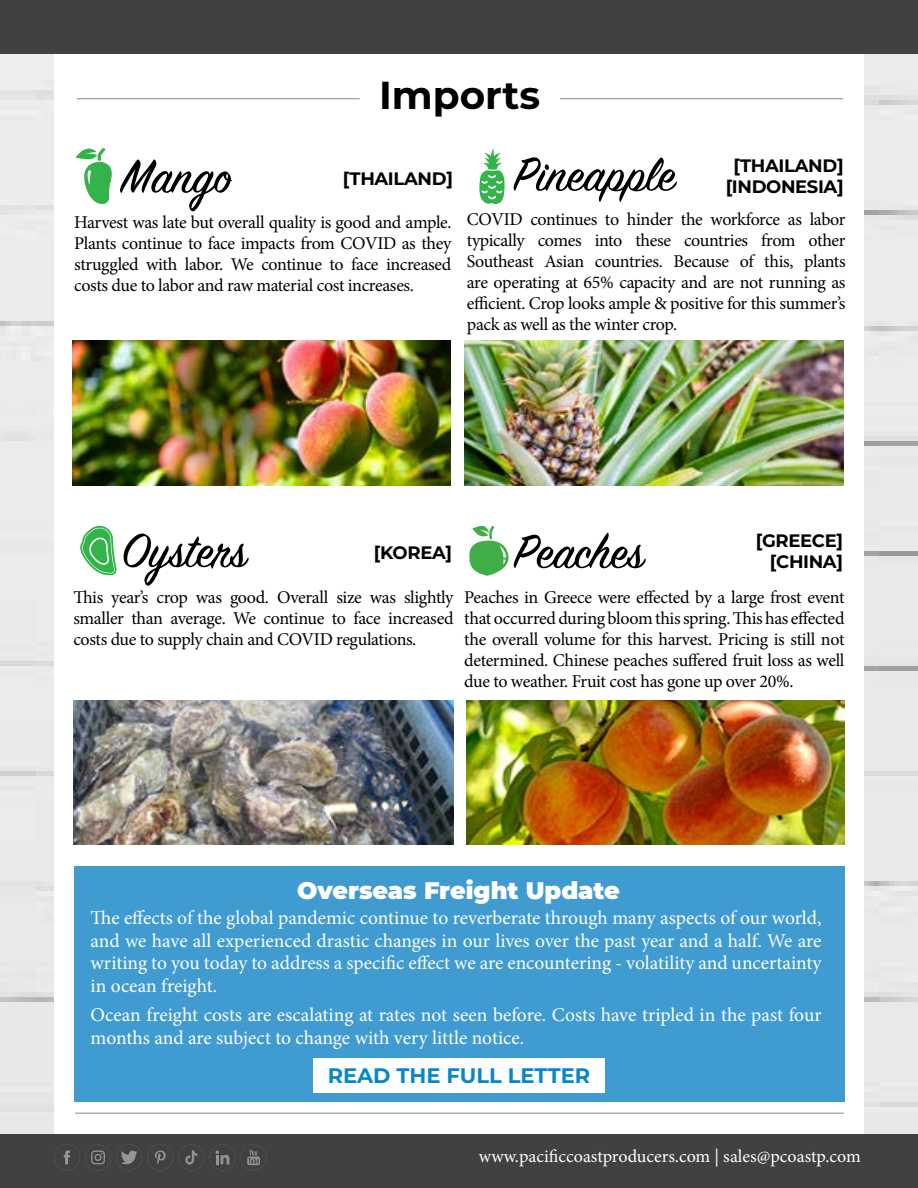
<style>
.page{position:relative;width:918px;height:1188px;background:#fff}
.page>*{position:absolute;margin:0;border:0;box-sizing:border-box;transform-origin:0 0}
.t1{font:700 39px "Montserrat";color:#000}
.t2{font:900 24px "Montserrat";color:#fff}
.t3{font:700 21px "Montserrat";color:#0786c8}
.t4{font:19.5px/22.5px "Minion Pro";color:#fff;text-align:justify}
.t5{font:18px/21px "Minion Pro";letter-spacing:-.025em;color:#000;text-align:justify}
.t6{font:700 18px/21px "Montserrat";letter-spacing:-.02em;color:#000;text-align:center}
.t7{font:18px "Minion Pro";color:#fff}
</style>
<div class="page">
<div style="left:0;top:1134px;width:918px;height:54px;background:#414141"></div>
<div style="left:0;top:0;width:918px;height:54px;background:#414141"></div>
<svg style="left:210px;top:1144px;width:25px;height:26px"></svg>
<svg style="left:54px;top:1144px;width:119px;height:26px"></svg>
<svg style="left:241px;top:1145px;width:26px;height:25px"></svg>
<svg style="left:179px;top:1145px;width:25px;height:25px"></svg>
<hr style="left:75px;top:1113px;width:769px;height:1px;background:#939598">
<svg style="left:514px;top:157px;width:163px;height:45px"></svg>
<svg style="left:479px;top:148px;width:26px;height:56px"></svg>
<svg style="left:76px;top:148px;width:156px;height:63px"></svg>
<svg style="left:124px;top:534px;width:125px;height:52px"></svg>
<svg style="left:80px;top:526px;width:37px;height:49px"></svg>
<img style="left:73px;top:340px;width:378px;height:145px">
<img style="left:73px;top:700px;width:381px;height:145px">
<img style="left:467px;top:700px;width:377px;height:145px">
<div style="left:74px;top:866px;width:770px;height:236px;background:#409bd1"></div>
<img style="left:465px;top:340px;width:378px;height:145px">
<hr style="left:77px;top:98px;width:283px;height:1px;background:#939598">
<hr style="left:560px;top:98px;width:283px;height:1px;background:#939598">
<div style="left:313px;top:1058px;width:292px;height:35px;background:#fff"></div>
<svg style="left:469px;top:525px;width:177px;height:51px"></svg>
<h1 class="t1" style="left:379px;top:67px;width:163px">Imports</h1>
<p class="t6" style="left:343px;top:167px;width:112px">[THAILAND]</p>
<p class="t6" style="left:726px;top:154px;width:119px">[THAILAND] [INDONESIA]</p>
<p class="t5" style="left:74px;top:212px;width:379px">Harvest was late but overall quality is good and ample.<br>Plants continue to face impacts from COVID as they struggled with labor. We continue to face increased costs due to labor and raw material cost increases.</p>
<p class="t5" style="left:467px;top:209px;width:380px">COVID continues to hinder the workforce as labor typically comes into these countries from other Southeast Asian countries. Because of this, plants are operating at 65% capacity and are not running as efficient. Crop looks ample &amp; positive for this summer’s pack as well as the winter crop.</p>
<p class="t6" style="left:374px;top:541px;width:80px">[KOREA]</p>
<p class="t6" style="left:756px;top:529px;width:89px;text-align:right">[GREECE] [CHINA]</p>
<p class="t5" style="left:73px;top:587px;width:382px">This year’s crop was good. Overall size was slightly smaller than average. We continue to face increased costs due to supply chain and COVID regulations.</p>
<p class="t5" style="left:464px;top:587px;width:382px">Peaches in Greece were effected by a large frost event that occurred during bloom this spring. This has effected the overall volume for this harvest. Pricing is still not determined. Chinese peaches suffered fruit loss as well due to weather. Fruit cost has gone up over 20%.</p>
<h2 class="t2" style="left:297px;top:873px;width:324px">Overseas Freight Update</h2>
<p class="t4" style="left:91px;top:907px;width:732px">The effects of the global pandemic continue to reverberate through many aspects of our world, and we have all experienced drastic changes in our lives over the past year and a half. We are writing to you today to address a specific effect we are encountering - volatility and uncertainty in ocean freight.</p>
<p class="t4" style="left:91px;top:1004px;width:733px">Ocean freight costs are escalating at rates not seen before. Costs have tripled in the past four months and are subject to change with very little notice.</p>
<p class="t3" style="left:328px;top:1060px;width:264px">READ THE FULL LETTER</p>
<p class="t7" style="left:479px;top:1144px;width:384px">www.pacificcoastproducers.com | sales@pcoastp.com</p>
</div>
